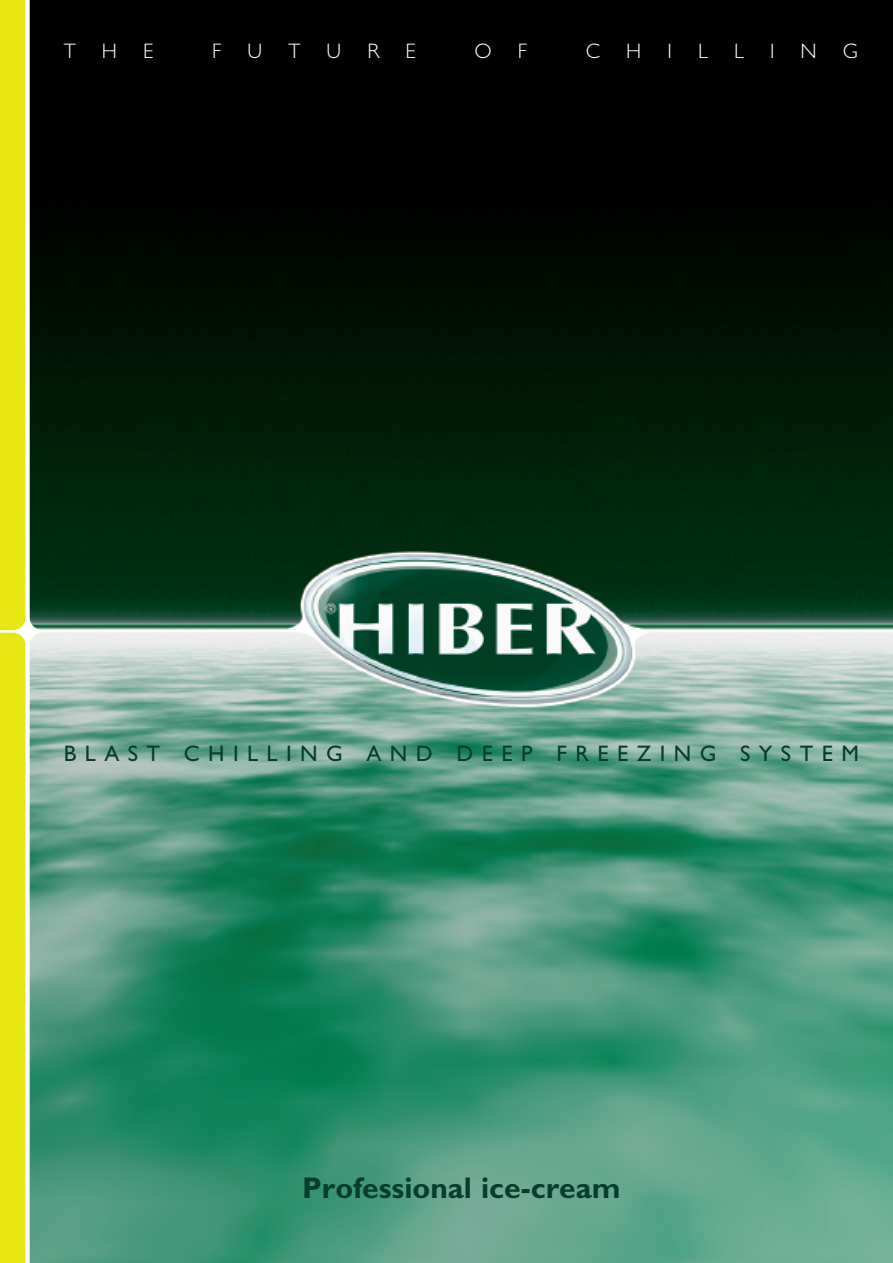
<style>
.page{position:relative;width:893px;height:1263px;background:#fff}
.page>*{position:absolute;margin:0;border:0;box-sizing:border-box;transform-origin:0 0}
.Normale{font:700 30px "Gill Sans";color:#073e2b}
.Normale-2{font:22.5px "Gill Sans";letter-spacing:.375em;color:#073e2b}
.Normale-3{font:300 21px "Gill Sans";letter-spacing:1.245em;color:#fff}
</style>
<div class="page">
<img style="left:42px;top:0;width:851px;height:1263px">
<svg style="left:0;top:0;width:42px;height:1263px;background:#b5c03b"></svg>
<p class="Normale-3" style="left:64px;top:39px;width:91px">THE</p>
<p class="Normale-3" style="left:212px;top:39px;width:205px">FUTURE</p>
<p class="Normale-3" style="left:475px;top:39px;width:54px">O F</p>
<p class="Normale-3" style="left:586px;top:39px;width:274px">CHILLING</p>
<p class="Normale-2" style="left:64px;top:740px;width:797px">BLAST CHILLING AND DEEP FREEZING SYSTEM</p>
<p class="Normale" style="left:302px;top:1170px;width:320px">Professional ice-cream</p>
</div>
